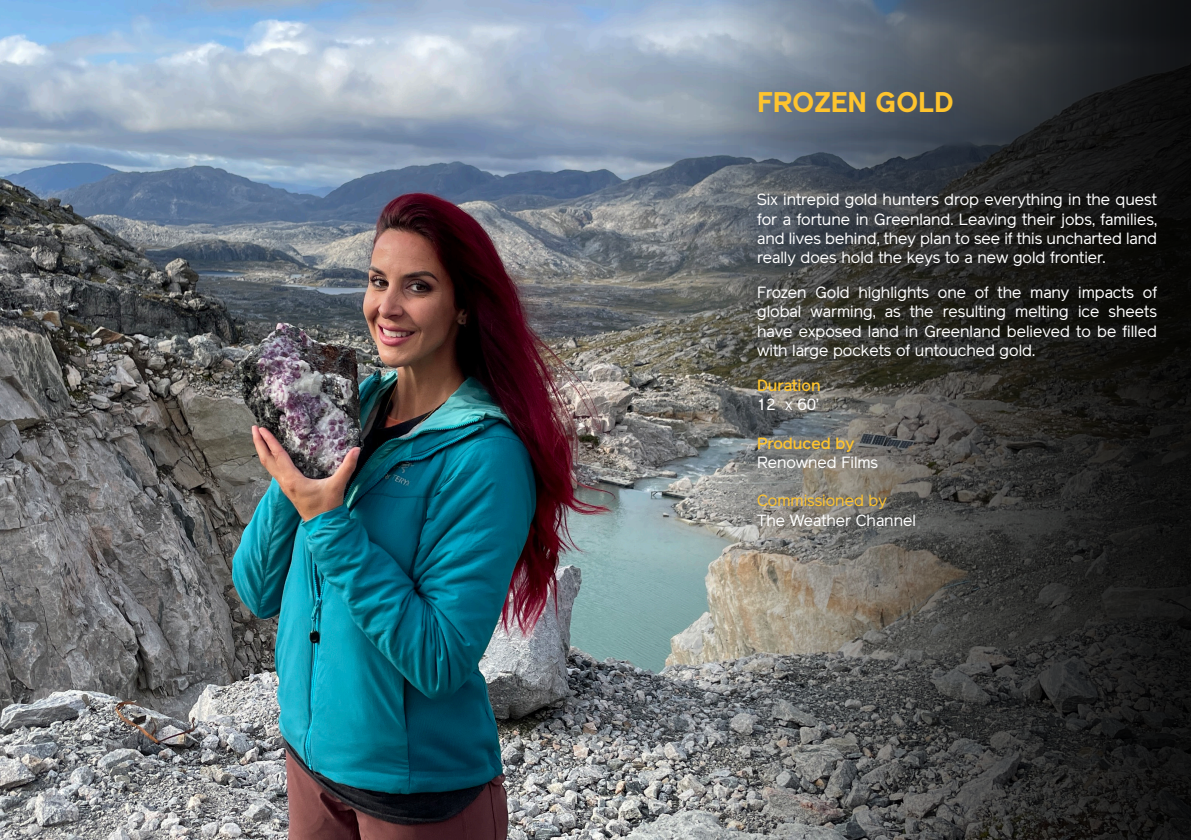
<style>
.page{position:relative;width:1191px;height:840px;background:#fff}
.page>*{position:absolute;margin:0;border:0;box-sizing:border-box;transform-origin:0 0}
.t1{font:700 28px "Reader";color:#fec42e}
.t2{font:16px/19.2px "Reader";color:#fff;text-align:justify}
.t3{font:500 16px "Reader";color:#fec42e}
.t4{font:16px "Reader";color:#fec42e}
.Paragraph_Style_1{font:12px "Reader";color:#fff}
</style>
<div class="page">
<img style="left:1px;top:0;width:594px;height:839px">
<svg style="left:595px;top:0;width:596px;height:839px;background:#505354"></svg>
<p class="Paragraph_Style_1" style="left:50px;top:783px;width:16px">14</p>
<p class="t1" style="left:757px;top:86px;width:198px">FROZEN GOLD</p>
<p class="t2" style="left:757px;top:190px;width:401px">Six intrepid gold hunters drop everything in the quest for a fortune in Greenland. Leaving their jobs, families, and lives behind, they plan to see if this uncharted land really does hold the keys to a new gold frontier.</p>
<p class="t2" style="left:757px;top:283px;width:401px">Frozen Gold highlights one of the many impacts of global warming, as the resulting melting ice sheets have exposed land in Greenland believed to be filled with large pockets of untouched gold.</p>
<p class="t3" style="left:757px;top:376px;width:65px">Duration</p>
<p class="t2" style="left:757px;top:395px;width:63px">12 x 60’</p>
<p class="t3" style="left:757px;top:433px;width:99px">Produced by</p>
<p class="t2" style="left:757px;top:452px;width:123px">Renowned Films</p>
<p class="t4" style="left:757px;top:491px;width:131px">Commissioned by</p>
<p class="t2" style="left:757px;top:510px;width:160px">The Weather Channel</p>
</div>
